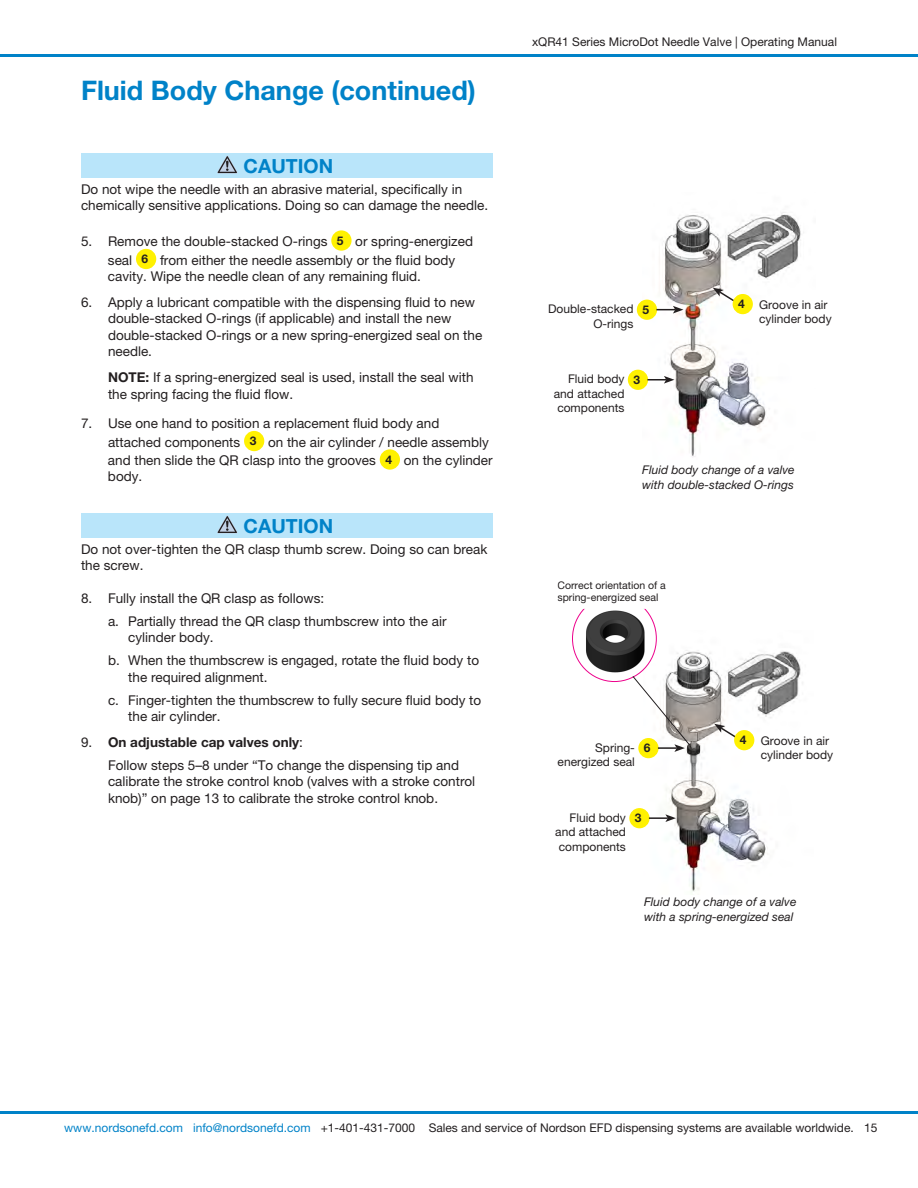
<style>
.page{position:relative;width:918px;height:1188px;background:#fff}
.page>*{position:absolute;margin:0;border:0;box-sizing:border-box;transform-origin:0 0}
.EFD-Head-Lev1_contd{font:700 27px "Helvetica Neue LT Pro";color:#0082c8}
.EFD-Caution_Warning{font:700 19.5px "Helvetica Neue LT Pro";color:#0082c8}
.EFD-Indent-0_25-9L{font:13.5px/16.2px "Helvetica Neue LT Pro";color:#231f20}
.EFD-BodyText-9L{font:13.5px/16.2px "Helvetica Neue LT Pro";color:#231f20}
.EFD-NOTE-0_25-9L{font:13.5px/16.2px "Helvetica Neue LT Pro";color:#231f20}
.t1{font:700 13.5px "Helvetica Neue LT Pro";color:#231f20}
.EFD-Callout-8R{font:12px/14.4px "Helvetica Neue LT Pro";color:#231f20;text-align:right}
.EFD-Caption-L{font:italic 12px/14.4px "Helvetica Neue LT Std";color:#231f20}
.EFD-Callout-8L{font:12px/14.4px "Helvetica Neue LT Pro";color:#231f20}
.EFD-Callout_-8CB{font:700 12px "Helvetica Neue LT Pro";color:#231f20}
.EFD-Callout-7L{font:10.5px/12.6px "Helvetica Neue LT Pro";color:#231f20}
.s1{font-weight:700}
.s2{font-weight:400}
.s3{color:#0082c8}
</style>
<div class="page">
<hr style="left:0;top:1112px;width:918px;height:2px;background:#0082c8">
<hr style="left:0;top:54px;width:918px;height:2px;background:#0082c8">
<img style="left:642px;top:212px;width:159px;height:245px">
<svg style="left:713px;top:288px;width:26px;height:17px"></svg>
<img style="left:644px;top:631px;width:159px;height:261px">
<img style="left:573px;top:609px;width:83px;height:73px">
<div style="left:81px;top:154px;width:412px;height:24px;background:#b9e5fa"></div>
<svg style="left:217px;top:156px;width:21px;height:18px"></svg>
<div style="left:331px;top:230px;width:21px;height:21px;background:#fff101;border-radius:50%"></div>
<div style="left:136px;top:249px;width:20px;height:20px;background:#fff101;border-radius:50%"></div>
<div style="left:244px;top:431px;width:20px;height:20px;background:#fff101;border-radius:50%"></div>
<div style="left:380px;top:449px;width:20px;height:21px;background:#fff101;border-radius:50%"></div>
<div style="left:81px;top:513px;width:412px;height:25px;background:#b9e5fa"></div>
<svg style="left:217px;top:516px;width:21px;height:18px"></svg>
<div style="left:733px;top:294px;width:20px;height:20px;background:#fff101;border-radius:50%"></div>
<svg style="left:714px;top:724px;width:27px;height:17px"></svg>
<div style="left:734px;top:730px;width:20px;height:20px;background:#fff101;border-radius:50%"></div>
<div style="left:637px;top:300px;width:20px;height:20px;background:#fff101;border-radius:50%"></div>
<svg style="left:656px;top:306px;width:27px;height:8px"></svg>
<div style="left:628px;top:370px;width:20px;height:20px;background:#fff101;border-radius:50%"></div>
<svg style="left:647px;top:376px;width:27px;height:8px"></svg>
<div style="left:638px;top:738px;width:21px;height:20px;background:#fff101;border-radius:50%"></div>
<svg style="left:632px;top:675px;width:59px;height:77px"></svg>
<div style="left:629px;top:808px;width:21px;height:20px;background:#fff101;border-radius:50%"></div>
<svg style="left:649px;top:814px;width:27px;height:8px"></svg>
<p class="EFD-Head-Lev1_contd" style="left:81px;top:74px;width:396px">Fluid Body Change (continued)</p>
<p class="EFD-Caution_Warning" style="left:244px;top:154px;width:91px">CAUTION</p>
<p class="EFD-BodyText-9L" style="left:81px;top:181px;width:409px">Do not wipe the needle with an abrasive material, specifically in chemically sensitive applications. Doing so can damage the needle.</p>
<p class="EFD-Indent-0_25-9L" style="left:81px;top:233px;width:248px">5. Remove the double-stacked O-rings</p>
<p class="EFD-Callout_-8CB" style="left:337px;top:233px;width:8px">5</p>
<p class="EFD-Indent-0_25-9L" style="left:355px;top:233px;width:119px">or spring-energized</p>
<p class="EFD-Indent-0_25-9L" style="left:108px;top:252px;width:26px">seal</p>
<p class="EFD-Callout_-8CB" style="left:142px;top:251px;width:8px">6</p>
<p class="EFD-Indent-0_25-9L" style="left:108px;top:252px;width:349px;text-indent:52px">from either the needle assembly or the fluid body cavity. Wipe the needle clean of any remaining fluid.</p>
<p class="EFD-Indent-0_25-9L" style="left:108px;top:294px;width:376px;text-indent:-27px">6. Apply a lubricant compatible with the dispensing fluid to new double-stacked O-rings (if applicable) and install the new double-stacked O-rings or a new spring-energized seal on the needle.</p>
<p class="EFD-NOTE-0_25-9L" style="left:108px;top:369px;width:367px"><span class="s1">NOTE:</span> If a spring-energized seal is used, install the seal with the spring facing the fluid flow.</p>
<p class="EFD-Indent-0_25-9L" style="left:108px;top:414px;width:333px;line-height:18.5px;text-indent:-27px">7. Use one hand to position a replacement fluid body and attached components</p>
<p class="EFD-Callout_-8CB" style="left:250px;top:433px;width:8px">3</p>
<p class="EFD-Indent-0_25-9L" style="left:108px;top:432px;width:382px;line-height:18.5px;text-indent:160px">on the air cylinder / needle assembly and then slide the QR clasp into the grooves</p>
<p class="EFD-Callout_-8CB" style="left:385px;top:452px;width:8px">4</p>
<p class="EFD-Indent-0_25-9L" style="left:404px;top:452px;width:90px">on the cylinder</p>
<p class="EFD-Indent-0_25-9L" style="left:108px;top:468px;width:36px">body.</p>
<p class="EFD-Caution_Warning" style="left:244px;top:514px;width:91px">CAUTION</p>
<p class="EFD-BodyText-9L" style="left:81px;top:541px;width:408px">Do not over-tighten the QR clasp thumb screw. Doing so can break the screw.</p>
<p class="EFD-Indent-0_25-9L" style="left:81px;top:590px;width:245px">8. Fully install the QR clasp as follows:</p>
<p class="EFD-Indent-0_25-9L" style="left:128px;top:613px;width:320px;text-indent:-20px">a. Partially thread the QR clasp thumbscrew into the air cylinder body.</p>
<p class="EFD-Indent-0_25-9L" style="left:128px;top:652px;width:352px;text-indent:-20px">b. When the thumbscrew is engaged, rotate the fluid body to the required alignment.</p>
<p class="EFD-Indent-0_25-9L" style="left:128px;top:692px;width:355px;text-indent:-20px">c. Finger-tighten the thumbscrew to fully secure fluid body to the air cylinder.</p>
<p class="t1" style="left:81px;top:734px;width:224px"><span class="s2">9.</span> On adjustable cap valves only<span class="s2">:</span></p>
<p class="EFD-Indent-0_25-9L" style="left:108px;top:757px;width:369px">Follow steps 5–8 under “To change the dispensing tip and calibrate the stroke control knob (valves with a stroke control knob)” on page 13 to calibrate the stroke control knob.</p>
<p class="EFD-Callout-8R" style="left:532px;top:35px;width:306px">xQR41 Series MicroDot Needle Valve | Operating Manual</p>
<p class="EFD-Callout-8R" style="left:548px;top:302px;width:87px">Double-stacked<br>O-rings</p>
<p class="EFD-Callout_-8CB" style="left:642px;top:302px;width:8px">5</p>
<p class="EFD-Callout-8R" style="left:554px;top:372px;width:72px;text-align:justify;text-indent:14px">Fluid body and attached components</p>
<p class="EFD-Callout_-8CB" style="left:633px;top:372px;width:8px">3</p>
<p class="EFD-Callout_-8CB" style="left:738px;top:297px;width:8px">4</p>
<p class="EFD-Callout-8L" style="left:759px;top:297px;width:74px">Groove in air cylinder body</p>
<p class="EFD-Caption-L" style="left:642px;top:463px;width:154px">Fluid body change of a valve with double-stacked O-rings</p>
<p class="EFD-Callout-7L" style="left:557px;top:579px;width:110px">Correct orientation of a spring-energized seal</p>
<p class="EFD-Callout-8R" style="left:558px;top:740px;width:79px">Spring&shy;energized seal</p>
<p class="EFD-Callout_-8CB" style="left:644px;top:741px;width:8px">6</p>
<p class="EFD-Callout-8R" style="left:555px;top:810px;width:72px;text-align:justify;text-indent:14px">Fluid body and attached components</p>
<p class="EFD-Callout_-8CB" style="left:635px;top:811px;width:8px">3</p>
<p class="EFD-Callout_-8CB" style="left:740px;top:733px;width:8px">4</p>
<p class="EFD-Callout-8L" style="left:761px;top:733px;width:74px">Groove in air cylinder body</p>
<p class="EFD-Caption-L" style="left:644px;top:895px;width:154px">Fluid body change of a valve with a spring-energized seal</p>
<p class="EFD-Callout-8R" style="left:64px;top:1120px;width:791px"><span class="s3">www.nordsonefd.com info@nordsonefd.com</span> +1-401-431-7000 Sales and service of Nordson EFD dispensing systems are available worldwide.</p>
<p class="EFD-Callout-8R" style="left:864px;top:1120px;width:15px">15</p>
</div>
